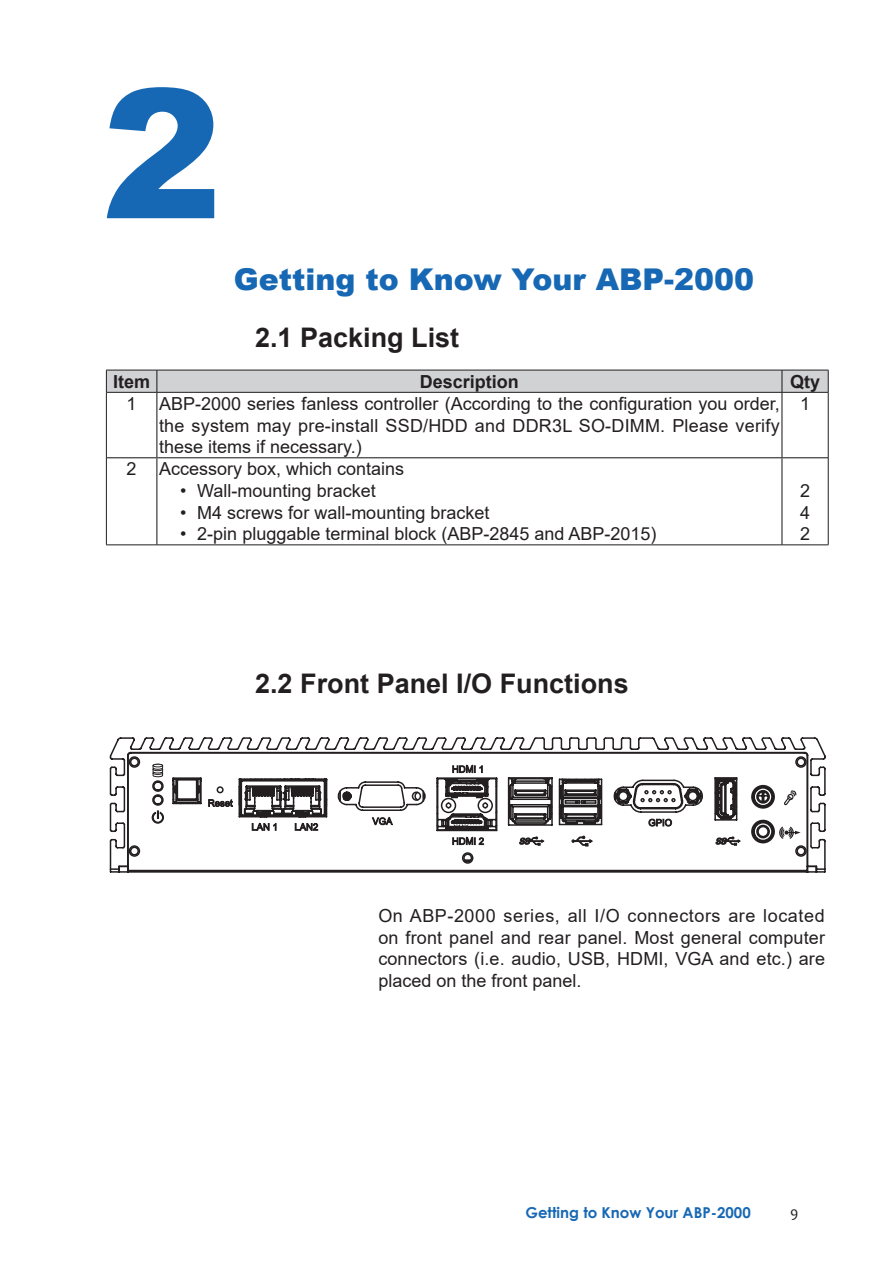
<style>
.page{position:relative;width:893px;height:1263px;background:#fff}
.page>*{position:absolute;margin:0;border:0;box-sizing:border-box;transform-origin:0 0}
.t1{font:900 180px "Arial";color:#1768b4}
.t2{font:900 30px "Arial";color:#1768b4}
.t3{font:700 27px "Arial";color:#231f20}
.t4{font:18px/21.6px "Arial";color:#231f20;text-align:justify}
.t5{font:700 18px "Arial";color:#231f20}
.t6{font:700 15px "Century Gothic";color:#1768b4}
.t7{font:15px "Candara";color:#231f20}
</style>
<div class="page">
<hr style="left:156px;top:392px;width:1px;height:65px;background:#231f20">
<hr style="left:781px;top:392px;width:1px;height:65px;background:#231f20">
<hr style="left:107px;top:457px;width:50px;height:1px;background:#231f20">
<hr style="left:157px;top:457px;width:625px;height:1px;background:#231f20">
<hr style="left:156px;top:458px;width:1px;height:87px;background:#231f20">
<hr style="left:782px;top:457px;width:46px;height:1px;background:#231f20">
<hr style="left:781px;top:458px;width:1px;height:87px;background:#231f20">
<svg style="left:106px;top:370px;width:723px;height:22px"></svg>
<hr style="left:106px;top:392px;width:51px;height:1px;background:#231f20">
<hr style="left:157px;top:392px;width:625px;height:1px;background:#231f20">
<hr style="left:782px;top:392px;width:46px;height:1px;background:#231f20">
<hr style="left:106px;top:392px;width:1px;height:66px;background:#231f20">
<hr style="left:828px;top:392px;width:1px;height:66px;background:#231f20">
<hr style="left:106px;top:458px;width:1px;height:87px;background:#231f20">
<hr style="left:828px;top:458px;width:1px;height:87px;background:#231f20">
<hr style="left:106px;top:545px;width:51px;height:1px;background:#231f20">
<hr style="left:157px;top:545px;width:625px;height:1px;background:#231f20">
<hr style="left:782px;top:545px;width:46px;height:1px;background:#231f20">
<svg style="left:109px;top:737px;width:717px;height:136px"></svg>
<svg style="left:152px;top:763px;width:12px;height:15px"></svg>
<svg style="left:152px;top:811px;width:12px;height:13px"></svg>
<svg style="left:172px;top:766px;width:629px;height:80px"></svg>
<h1 class="t1" style="left:102px;top:23px;width:122px">2</h1>
<h2 class="t2" style="left:234px;top:257px;width:522px">Getting to Know Your ABP-2000</h2>
<h3 class="t3" style="left:255px;top:319px;width:206px">2.1 Packing List</h3>
<p class="t5" style="left:113px;top:369px;width:39px">Item</p>
<p class="t5" style="left:420px;top:369px;width:101px">Description</p>
<p class="t5" style="left:790px;top:369px;width:32px">Qty</p>
<p class="t4" style="left:159px;top:393px;width:622px;text-indent:-32px">1 ABP-2000 series fanless controller (According to the configuration you order, the system may pre-install SSD/HDD and DDR3L SO-DIMM. Please verify these items if necessary.)</p>
<p class="t4" style="left:800px;top:393px;width:12px">1</p>
<p class="t4" style="left:127px;top:458px;width:279px">2 Accessory box, which contains</p>
<p class="t4" style="left:180px;top:480px;width:197px">• Wall-mounting bracket</p>
<p class="t4" style="left:180px;top:501px;width:311px">• M4 screws for wall-mounting bracket</p>
<p class="t4" style="left:180px;top:523px;width:478px">• 2-pin pluggable terminal block (ABP-2845 and ABP-2015)</p>
<p class="t4" style="left:800px;top:480px;width:12px">2<br>4<br>2</p>
<h3 class="t3" style="left:255px;top:664px;width:375px">2.2 Front Panel I/O Functions</h3>
<p class="t4" style="left:378px;top:905px;width:448px">On ABP-2000 series, all I/O connectors are located on front panel and rear panel. Most general computer connectors (i.e. audio, USB, HDMI, VGA and etc.) are placed on the front panel.</p>
<p class="t6" style="left:525px;top:1201px;width:227px">Getting to Know Your ABP-2000</p>
<p class="t7" style="left:790px;top:1203px;width:10px">9</p>
</div>
